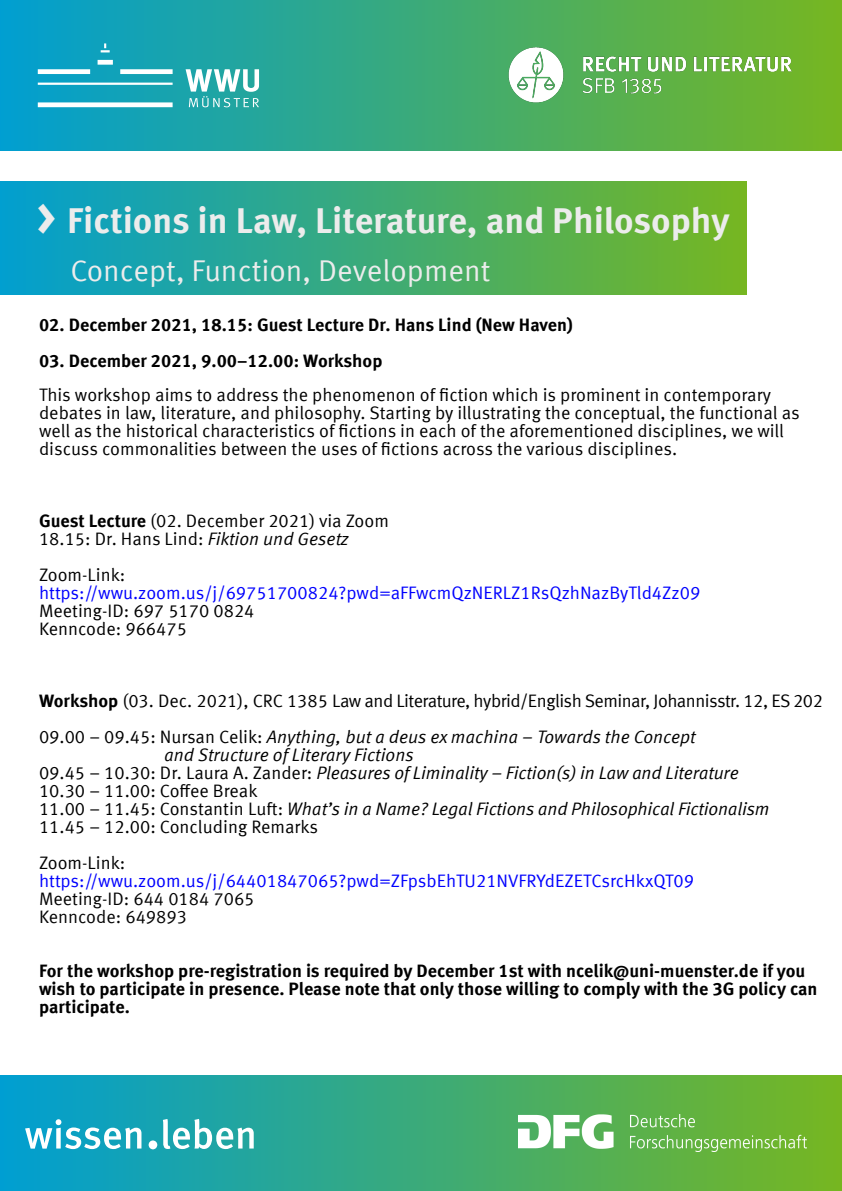
<style>
.page{position:relative;width:842px;height:1191px;background:#fff}
.page>*{position:absolute;margin:0;border:0;box-sizing:border-box;transform-origin:0 0}
.t1{font:700 36px "Meta Offc Pro";color:#ececec}
.t2{font:30px "Meta Offc Pro Norm";color:#ececec}
.t3{font:18px/18px "Meta Offc Pro Norm";color:#000}
.t4{font:700 18px/18px "Meta Offc Pro";color:#000}
.t5{font:18px "Meta Offc Pro Norm Ita";letter-spacing:-.005em;color:#000}
.t6{font:18px "Meta Offc Pro Norm";color:#0000fe}
.t7{font:18px "Meta Offc Pro Norm";letter-spacing:-.03em;color:#000}
.t8{font:18px/18px "Meta Offc Pro Norm";color:#040404}
.s1{font-size:48px}
.s2{font-family:"Meta Offc Pro";font-weight:700}
.s3{font-family:"Meta Offc Pro Norm Ita"}
.s4{font-family:"Meta Offc Pro Norm"}
</style>
<div class="page">
<div style="left:0;top:0;width:842px;height:150px;background:linear-gradient(to right,#009ed1,#76b621)"></div>
<div style="left:0;top:1075px;width:842px;height:116px;background:linear-gradient(to right,#009ed2,#77b621)"></div>
<svg style="left:38px;top:43px;width:221px;height:64px;background:#3fb3c0"></svg>
<svg style="left:25px;top:1119px;width:229px;height:30px"></svg>
<div style="left:0;top:182px;width:747px;height:112px;background:linear-gradient(to right,#019fd0,#76b620)"></div>
<img style="left:493px;top:32px;width:313px;height:86px">
<img style="left:518px;top:1115px;width:288px;height:36px">
<h1 class="t1" style="left:36px;top:205px;width:695px"><span class="s1">&gt;</span> Fictions in Law, Literature, and Philosophy</h1>
<h2 class="t2" style="left:70px;top:258px;width:421px">Concept, Function, Development</h2>
<p class="t4" style="left:39px;top:317px;width:535px">02. December 2021, 18.15: Guest Lecture Dr. Hans Lind (New Haven)</p>
<p class="t4" style="left:39px;top:353px;width:345px">03. December 2021, 9.00–12.00: Workshop</p>
<p class="t3" style="left:39px;top:387px;width:762px">This workshop aims to address the phenomenon of fiction which is prominent in contemporary debates in law, literature, and philosophy. Starting by illustrating the conceptual, the functional as well as the historical characteristics of fictions in each of the aforementioned disciplines, we will discuss commonalities between the uses of fictions across the various disciplines.</p>
<p class="t3" style="left:39px;top:513px;width:351px"><span class="s2">Guest Lecture</span> (02. December 2021) via Zoom<br>18.15: Dr. Hans Lind: <span class="s3">Fiktion und Gesetz</span></p>
<p class="t3" style="left:39px;top:567px;width:88px">Zoom-Link:</p>
<p class="t6" style="left:39px;top:585px;width:663px">https://wwu.zoom.us/j/69751700824?pwd=aFFwcmQzNERLZ1RsQzhNazByTld4Zz09</p>
<p class="t3" style="left:39px;top:603px;width:217px">Meeting-ID: 697 5170 0824<br>Kenncode: 966475</p>
<p class="t7" style="left:39px;top:693px;width:785px"><span class="s2">Workshop</span> (03. Dec. 2021), CRC 1385 Law and Literature, hybrid/English Seminar, Johannisstr. 12, ES 202</p>
<p class="t5" style="left:39px;top:729px;width:658px"><span class="s4">09.00 – 09.45: Nursan Celik:</span> Anything, but a deus ex machina – Towards the Concept</p>
<p class="t5" style="left:164px;top:747px;width:251px">and Structure of Literary Fictions</p>
<p class="t5" style="left:39px;top:765px;width:701px"><span class="s4">09.45 – 10.30: Dr. Laura A. Zander:</span> Pleasures of Liminality – Fiction(s) in Law and Literature</p>
<p class="t3" style="left:39px;top:783px;width:220px">10.30 – 11.00: Coffee Break</p>
<p class="t5" style="left:39px;top:801px;width:732px"><span class="s4">11.00 – 11.45: Constantin Luft:</span> What’s in a Name? Legal Fictions and Philosophical Fictionalism</p>
<p class="t3" style="left:39px;top:810px;width:281px;line-height:36px">11.45 – 12.00: Concluding Remarks<br>Zoom-Link:</p>
<p class="t6" style="left:39px;top:873px;width:656px">https://wwu.zoom.us/j/64401847065?pwd=ZFpsbEhTU21NVFRYdEZETCsrcHkxQT09</p>
<p class="t8" style="left:39px;top:891px;width:217px">Meeting-ID: 644 0184 7065<br>Kenncode: 649893</p>
<p class="t4" style="left:39px;top:963px;width:780px">For the workshop pre-registration is required by December 1st with ncelik@uni-muenster.de if you wish to participate in presence. Please note that only those willing to comply with the 3G policy can participate.</p>
</div>
